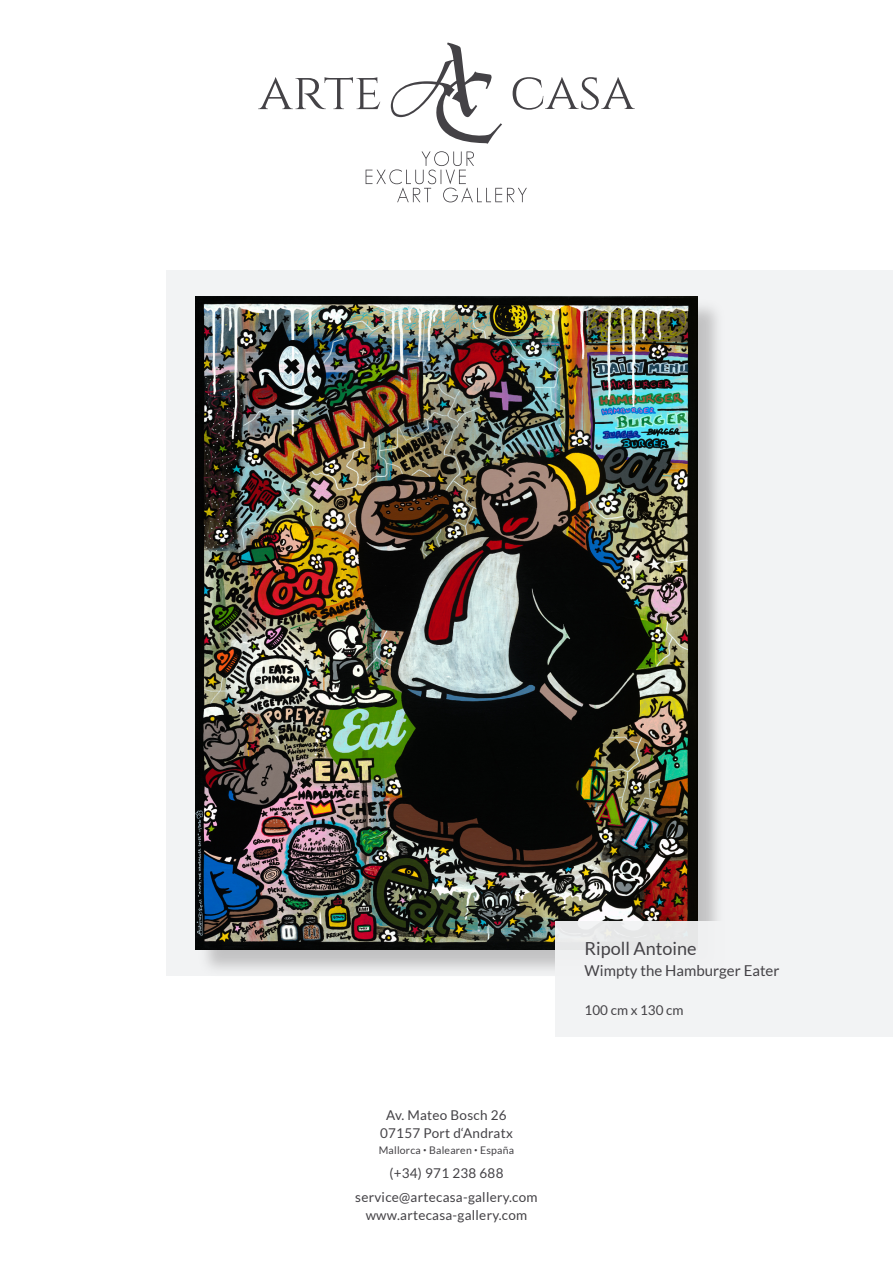
<style>
.page{position:relative;width:893px;height:1263px;background:#fff}
.page>*{position:absolute;margin:0;border:0;box-sizing:border-box;transform-origin:0 0}
.t1{font:18px "Lato";color:#444246}
.t2{font:15px "Lato";color:#444246}
.t3{font:13.5px/18px "Lato";letter-spacing:.02em;color:#444246;text-align:center}
.t4{font:13.5px "Lato";color:#444246}
.t5{font:10.5px "Lato";letter-spacing:.02em;color:#444246}
</style>
<div class="page">
<svg style="left:513px;top:77px;width:122px;height:33px"></svg>
<svg style="left:258px;top:77px;width:122px;height:32px"></svg>
<svg style="left:391px;top:43px;width:111px;height:101px"></svg>
<svg style="left:366px;top:151px;width:161px;height:51px"></svg>
<div style="left:166px;top:270px;width:727px;height:706px;background:#f2f3f4"></div>
<img style="left:198px;top:307px;width:519px;height:662px">
<img style="left:195px;top:296px;width:503px;height:653px">
<div style="left:555px;top:921px;width:338px;height:115px;background:#f2f3f4"></div>
<p class="t3" style="left:380px;top:1107px;width:134px">Av. Mateo Bosch 26<br>07157 Port d‘Andratx</p>
<p class="t5" style="left:379px;top:1145px;width:137px">Mallorca <sup>•</sup> Balearen <sup>•</sup> España</p>
<p class="t3" style="left:355px;top:1161px;width:184px;line-height:24px">(+34) 971 238 688 service@artecasa-gallery.com</p>
<p class="t3" style="left:366px;top:1206px;width:163px">www.artecasa-gallery.com</p>
<h1 class="t1" style="left:585px;top:941px;width:113px">Ripoll Antoine</h1>
<p class="t2" style="left:585px;top:964px;width:196px">Wimpty the Hamburger Eater</p>
<p class="t4" style="left:585px;top:1004px;width:100px">100 cm x 130 cm</p>
</div>
